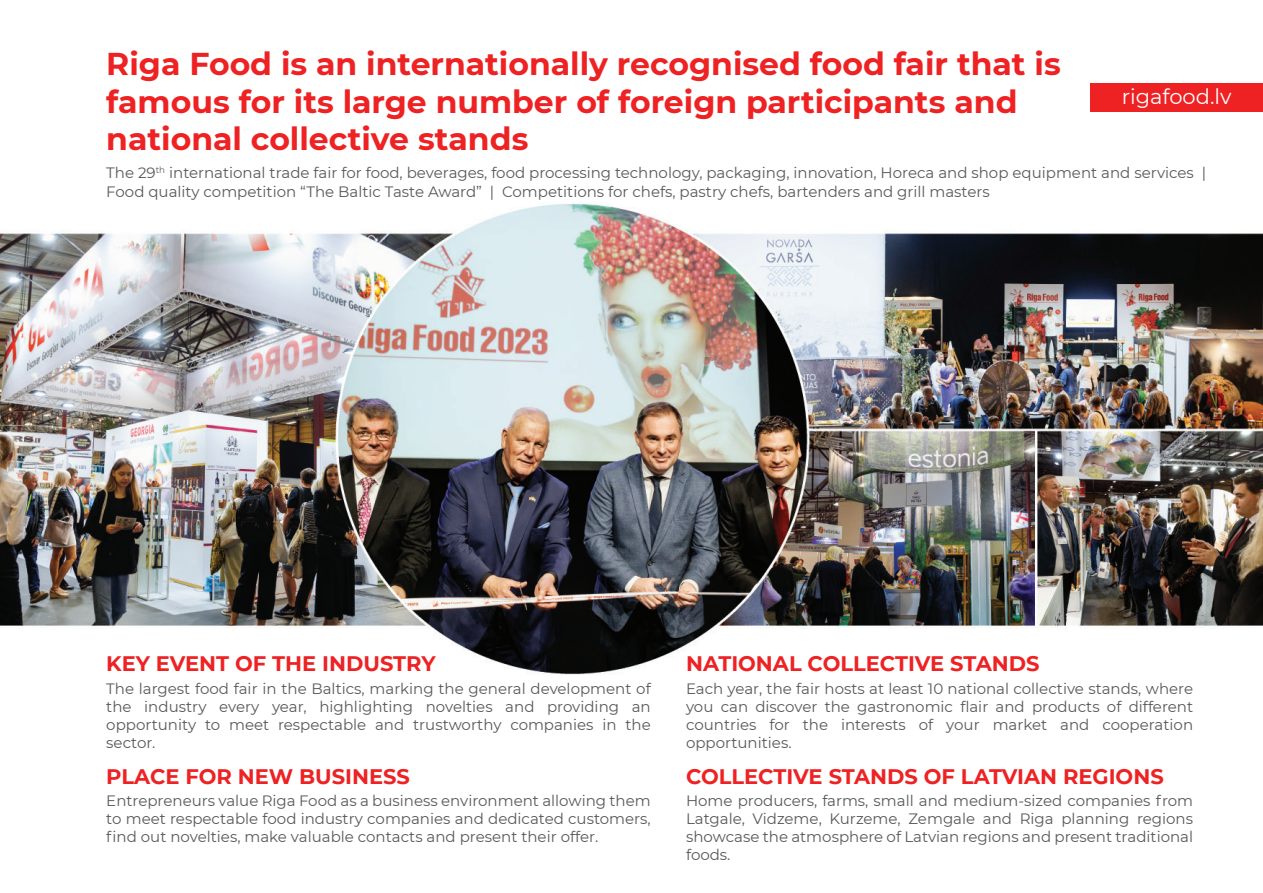
<style>
.page{position:relative;width:1263px;height:893px;background:#fff}
.page>*{position:absolute;margin:0;border:0;box-sizing:border-box;transform-origin:0 0}
.t1{font:700 31.5px/37.5px "Montserrat";color:#ee2123}
.t2{font:700 21px "Montserrat";color:#ee2123}
.t3{font:21px "Montserrat";color:#fff}
.t4{font:15px/18px "Montserrat";color:#58595b;text-align:justify}
</style>
<div class="page">
<img style="left:0;top:203px;width:1263px;height:472px">
<div style="left:1090px;top:84px;width:173px;height:28px;background:#ee2123"></div>
<h1 class="t1" style="left:106px;top:44px;width:956px">Riga Food is an internationally recognised food fair that is famous for its large number of foreign participants and national collective stands</h1>
<h2 class="t3" style="left:1122px;top:82px;width:111px">rigafood.lv</h2>
<p class="t4" style="left:106px;top:162px;width:1101px;line-height:19.5px">The 29<sup>th</sup> international trade fair for food, beverages, food processing technology, packaging, innovation, Horeca and shop equipment and services |<br>Food quality competition “The Baltic Taste Award” | Competitions for chefs, pastry chefs, bartenders and grill masters</p>
<h2 class="t2" style="left:106px;top:649px;width:331px">KEY EVENT OF THE INDUSTRY</h2>
<p class="t4" style="left:106px;top:679px;width:546px">The largest food fair in the Baltics, marking the general development of the industry every year, highlighting novelties and providing an opportunity to meet respectable and trustworthy companies in the sector.</p>
<h2 class="t2" style="left:106px;top:761px;width:305px">PLACE FOR NEW BUSINESS</h2>
<p class="t4" style="left:106px;top:792px;width:546px">Entrepreneurs value Riga Food as a business environment allowing them to meet respectable food industry companies and dedicated customers, find out novelties, make valuable contacts and present their offer.</p>
<h2 class="t2" style="left:686px;top:649px;width:355px">NATIONAL COLLECTIVE STANDS</h2>
<p class="t4" style="left:686px;top:679px;width:509px">Each year, the fair hosts at least 10 national collective stands, where you can discover the gastronomic flair and products of different countries for the interests of your market and cooperation opportunities.</p>
<h2 class="t2" style="left:686px;top:761px;width:479px">COLLECTIVE STANDS OF LATVIAN REGIONS</h2>
<p class="t4" style="left:686px;top:792px;width:509px">Home producers, farms, small and medium-sized companies from Latgale, Vidzeme, Kurzeme, Zemgale and Riga planning regions showcase the atmosphere of Latvian regions and present traditional foods.</p>
</div>
